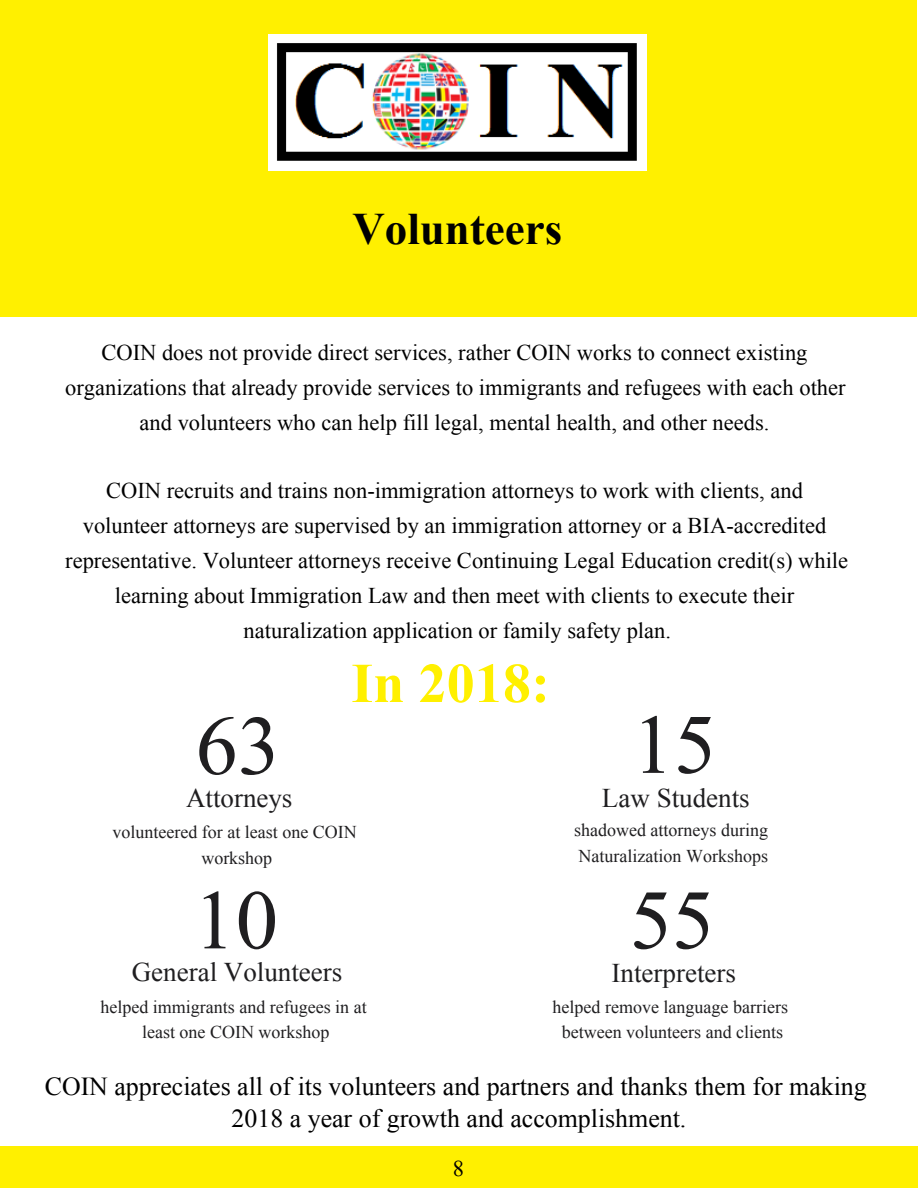
<style>
.page{position:relative;width:918px;height:1188px;background:#fff}
.page>*{position:absolute;margin:0;border:0;box-sizing:border-box;transform-origin:0 0}
.t1{font:84.3px "Times New Roman";color:#1f1e20}
.t2{font:700 56.25px "Times New Roman";color:#fff000}
.t3{font:700 45px "Times New Roman";color:#000}
.t4{font:27px "Times New Roman";color:#1f1e20}
.t5{font:25.8px/32.7px "Times New Roman";color:#000;text-align:center}
.t6{font:22.5px/34.8px "Times New Roman";color:#000;text-align:center}
.t7{font:18px/25.8px "Times New Roman";color:#1f1e20;text-align:center}
</style>
<div class="page">
<div style="left:0;top:1146px;width:918px;height:42px;background:#fff000"></div>
<div style="left:0;top:0;width:917px;height:316px;background:#fff000"></div>
<img style="left:269px;top:35px;width:378px;height:136px">
<h3 class="t3" style="left:352px;top:198px;width:211px">Volunteers</h3>
<p class="t6" style="left:65px;top:335px;width:782px">COIN does not provide direct services, rather COIN works to connect existing organizations that already provide services to immigrants and refugees with each other and volunteers who can help fill legal, mental health, and other needs.</p>
<p class="t6" style="left:65px;top:473px;width:784px">COIN recruits and trains non-immigration attorneys to work with clients, and volunteer attorneys are supervised by an immigration attorney or a BIA-accredited representative. Volunteer attorneys receive Continuing Legal Education credit(s) while learning about Immigration Law and then meet with clients to execute their naturalization application or family safety plan.</p>
<h2 class="t2" style="left:351px;top:644px;width:200px">In 2018:</h2>
<h1 class="t1" style="left:196px;top:689px;width:86px">63</h1>
<p class="t4" style="left:186px;top:779px;width:108px">Attorneys</p>
<p class="t7" style="left:112px;top:819px;width:246px">volunteered for at least one COIN workshop</p>
<h1 class="t1" style="left:632px;top:688px;width:86px">15</h1>
<p class="t4" style="left:602px;top:779px;width:149px">Law Students</p>
<p class="t7" style="left:574px;top:817px;width:195px;text-align:left">shadowed attorneys during<br>Naturalization Workshops</p>
<h1 class="t1" style="left:194px;top:864px;width:86px">10</h1>
<p class="t4" style="left:132px;top:954px;width:212px">General Volunteers</p>
<p class="t7" style="left:100px;top:993px;width:268px">helped immigrants and refugees in at least one COIN workshop</p>
<h1 class="t1" style="left:630px;top:864px;width:86px">55</h1>
<p class="t4" style="left:612px;top:955px;width:126px">Interpreters</p>
<p class="t7" style="left:553px;top:993px;width:237px">helped remove language barriers between volunteers and clients</p>
<p class="t5" style="left:45px;top:1069px;width:824px">COIN appreciates all of its volunteers and partners and thanks them for making<br>2018 a year of growth and accomplishment.</p>
<p class="t6" style="left:453px;top:1150px;width:13px">8</p>
</div>
